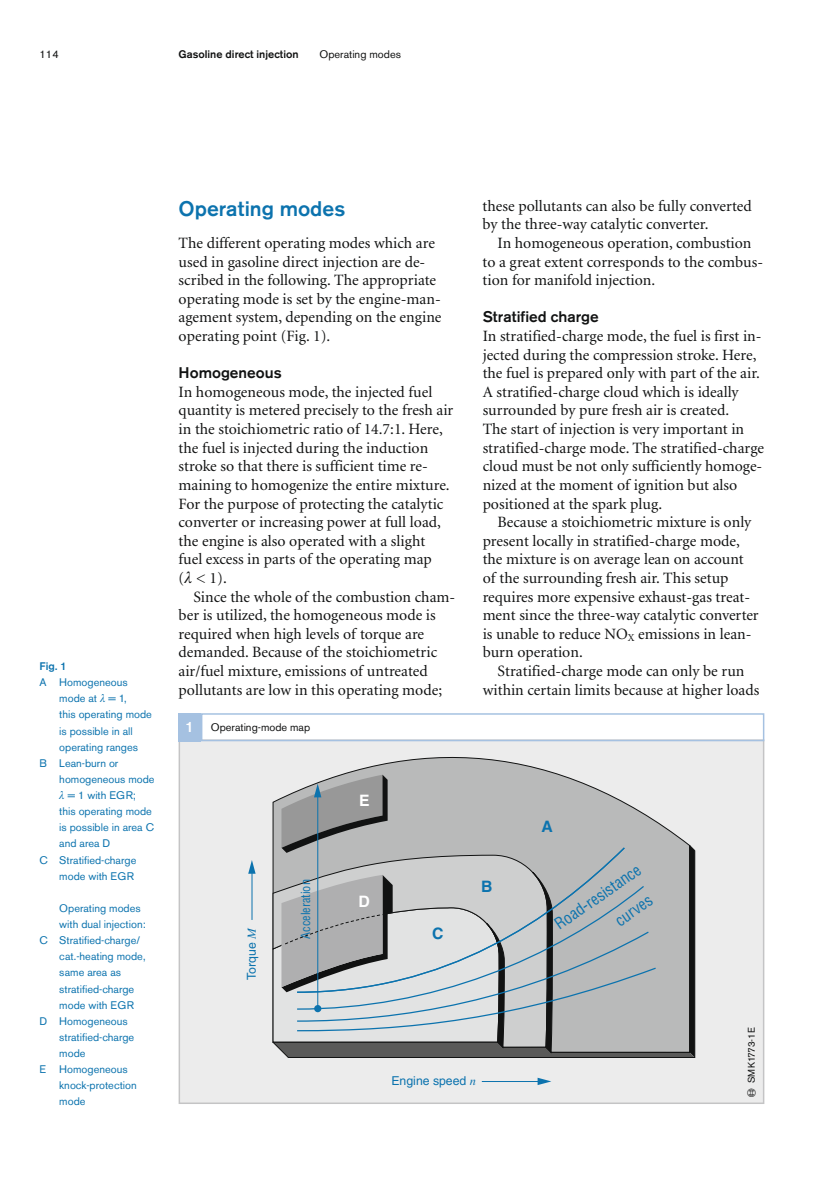
<style>
.page{position:relative;width:834px;height:1191px;background:#fff}
.page>*{position:absolute;margin:0;border:0;box-sizing:border-box;transform-origin:0 0}
.t1{font:500 21px "Akzidenz Grotesk BQ";color:#0c73ae}
.t2{font:700 17.85px "Helvetica";color:#fff}
.t3{font:15.75px/18.6px "Minion";color:#111212}
.t4{font:condensed 15.75px/31.7px "Helvetica";color:#0c73ae}
.t5{font:700 15.75px "Helvetica";color:#0c73ae}
.t6{font:700 15.75px "Helvetica";color:#fff}
.t7{font:500 15.4px "Akzidenz Grotesk BQ";color:#111212}
.t8{font:12.25px "Helvetica";color:#0c73ae}
.t9{font:condensed 12.25px "Helvetica";color:#0c73ae}
.t10{font:10.85px "Akzidenz Grotesk BQ";color:#0c73ae}
.t11{font:10.85px "Akzidenz Grotesk BQ";color:#111212}
.t12{font:500 10.85px "Akzidenz Grotesk BQ";color:#111212}
.t13{font:500 10.85px "Akzidenz Grotesk BQ";color:#0c73ae}
.t14{font:9.62px "Akzidenz Grotesk BQ";color:#111212}
.s1{font-family:"Times Ten Greek Inclined"}
.s2{font-weight:500;font-size:14.88px;color:#fff}
.s3{font-family:"Times";font-style:italic}
.s4{font-family:"Lihs One Hundred BQ";font-size:19.25px}
</style>
<div class="page">
<div style="left:180px;top:741px;width:582px;height:361px;background:#ececec"></div>
<hr style="left:252px;top:873px;width:1px;height:47px;background:#0c73ae">
<svg style="left:248px;top:860px;width:7px;height:13px"></svg>
<hr style="left:481px;top:1081px;width:57px;height:1px;background:#0c73ae">
<svg style="left:537px;top:1077px;width:14px;height:8px"></svg>
<svg style="left:272px;top:741px;width:418px;height:33px"></svg>
<svg style="left:272px;top:774px;width:423px;height:284px"></svg>
<div style="left:201px;top:713px;width:563px;height:28px;border:1px solid #a5c1e1"></div>
<div style="left:178px;top:713px;width:23px;height:28px;background:#a5c1e1"></div>
<p class="t11" style="left:40px;top:50px;width:21px">114</p>
<p class="t12" style="left:178px;top:50px;width:122px">Gasoline direct injection</p>
<p class="t11" style="left:319px;top:50px;width:83px">Operating modes</p>
<p class="t13" style="left:40px;top:662px;width:28px">Fig. 1</p>
<p class="t10" style="left:40px;top:678px;width:90px">A Homogeneous</p>
<p class="t10" style="left:59px;top:694px;width:69px">mode at <span class="s1">λ</span> = 1,</p>
<p class="t10" style="left:59px;top:710px;width:94px">this operating mode</p>
<p class="t10" style="left:59px;top:726px;width:75px">is possible in all</p>
<p class="t10" style="left:59px;top:743px;width:80px">operating ranges</p>
<p class="t10" style="left:40px;top:759px;width:80px">B Lean-burn or</p>
<p class="t10" style="left:59px;top:775px;width:97px">homogeneous mode</p>
<p class="t10" style="left:59px;top:791px;width:78px"><span class="s1">λ</span> = 1 with EGR;</p>
<p class="t10" style="left:59px;top:807px;width:94px">this operating mode</p>
<p class="t10" style="left:59px;top:823px;width:96px">is possible in area C</p>
<p class="t10" style="left:59px;top:839px;width:53px">and area D</p>
<p class="t10" style="left:40px;top:855px;width:98px">C Stratified-charge</p>
<p class="t10" style="left:59px;top:872px;width:76px">mode with EGR</p>
<p class="t10" style="left:59px;top:904px;width:83px">Operating modes</p>
<p class="t10" style="left:59px;top:920px;width:88px">with dual injection:</p>
<p class="t10" style="left:40px;top:936px;width:102px">C Stratified-charge/</p>
<p class="t10" style="left:59px;top:952px;width:88px">cat.-heating mode,</p>
<p class="t10" style="left:59px;top:968px;width:63px">same area as</p>
<p class="t10" style="left:59px;top:984px;width:76px">stratified-charge</p>
<p class="t10" style="left:59px;top:1001px;width:76px">mode with EGR</p>
<p class="t10" style="left:40px;top:1017px;width:90px">D Homogeneous</p>
<p class="t10" style="left:59px;top:1033px;width:76px">stratified-charge</p>
<p class="t10" style="left:59px;top:1049px;width:28px">mode</p>
<p class="t10" style="left:40px;top:1065px;width:90px">E Homogeneous</p>
<p class="t10" style="left:59px;top:1081px;width:79px">knock-protection</p>
<p class="t10" style="left:59px;top:1097px;width:28px">mode</p>
<h1 class="t1" style="left:178px;top:201px;width:168px">Operating modes</h1>
<p class="t3" style="left:178px;top:235px;width:264px">The different operating modes which are used in gasoline direct injection are de&shy;scribed in the following. The appropriate operating mode is set by the engine-man&shy;agement system, depending on the engine operating point (Fig. 1).</p>
<p class="t7" style="left:178px;top:367px;width:104px">Homogeneous</p>
<p class="t3" style="left:178px;top:384px;width:276px">In homogeneous mode, the injected fuel quantity is metered precisely to the fresh air in the stoichiometric ratio of 14.7:1. Here, the fuel is injected during the induction stroke so that there is sufficient time re&shy;maining to homogenize the entire mixture.<br>For the purpose of protecting the catalytic converter or increasing power at full load, the engine is also operated with a slight<br>fuel excess in parts of the operating map<br>(<span class="s1">λ</span> &lt; 1).</p>
<p class="t3" style="left:178px;top:588px;width:278px;text-indent:15px">Since the whole of the combustion cham&shy;ber is utilized, the homogeneous mode is required when high levels of torque are demanded. Because of the stoichiometric air/fuel mixture, emissions of untreated pollutants are low in this operating mode;</p>
<p class="t11" style="left:185px;top:723px;width:126px"><span class="s2">1</span> Operating-mode map</p>
<p class="t8" style="left:247px;top:979px;width:54px;rotate:-90deg">Torque <span class="s3">M</span></p>
<p class="t9" style="left:301px;top:938px;width:61px;rotate:-90deg">Acceleration</p>
<p class="t6" style="left:359px;top:794px;width:12px">E</p>
<p class="t2" style="left:358px;top:894px;width:14px">D</p>
<p class="t5" style="left:432px;top:928px;width:13px">C</p>
<p class="t3" style="left:482px;top:198px;width:270px">these pollutants can also be fully converted by the three-way catalytic converter.</p>
<p class="t3" style="left:482px;top:235px;width:282px;text-indent:15px">In homogeneous operation, combustion to a great extent corresponds to the combus&shy;tion for manifold injection.</p>
<p class="t7" style="left:482px;top:311px;width:118px">Stratified charge</p>
<p class="t3" style="left:482px;top:328px;width:283px">In stratified-charge mode, the fuel is first in&shy;jected during the compression stroke. Here, the fuel is prepared only with part of the air.<br>A stratified-charge cloud which is ideally surrounded by pure fresh air is created.<br>The start of injection is very important in stratified-charge mode. The stratified-charge cloud must be not only sufficiently homoge&shy;nized at the moment of ignition but also positioned at the spark plug.</p>
<p class="t3" style="left:482px;top:514px;width:277px;text-indent:15px">Because a stoichiometric mixture is only present locally in stratified-charge mode, the mixture is on average lean on account of the surrounding fresh air. This setup requires more expensive exhaust-gas treat&shy;ment since the three-way catalytic converter is unable to reduce NO<sub>X</sub> emissions in lean&shy;burn operation.</p>
<p class="t3" style="left:482px;top:663px;width:278px;text-align:center">Stratified-charge mode can only be run within certain limits because at higher loads</p>
<p class="t5" style="left:481px;top:880px;width:13px">B</p>
<p class="t5" style="left:541px;top:820px;width:13px">A</p>
<p class="t4" style="left:590px;top:884px;width:51px;text-indent:-51px;rotate:-35deg">Road-resistance curves</p>
<p class="t8" style="left:391px;top:1076px;width:86px">Engine speed <span class="s3">n</span></p>
<p class="t14" style="left:747px;top:1096px;width:71px;rotate:-90deg"><span class="s4">æ</span> SMK1773-1E</p>
</div>
